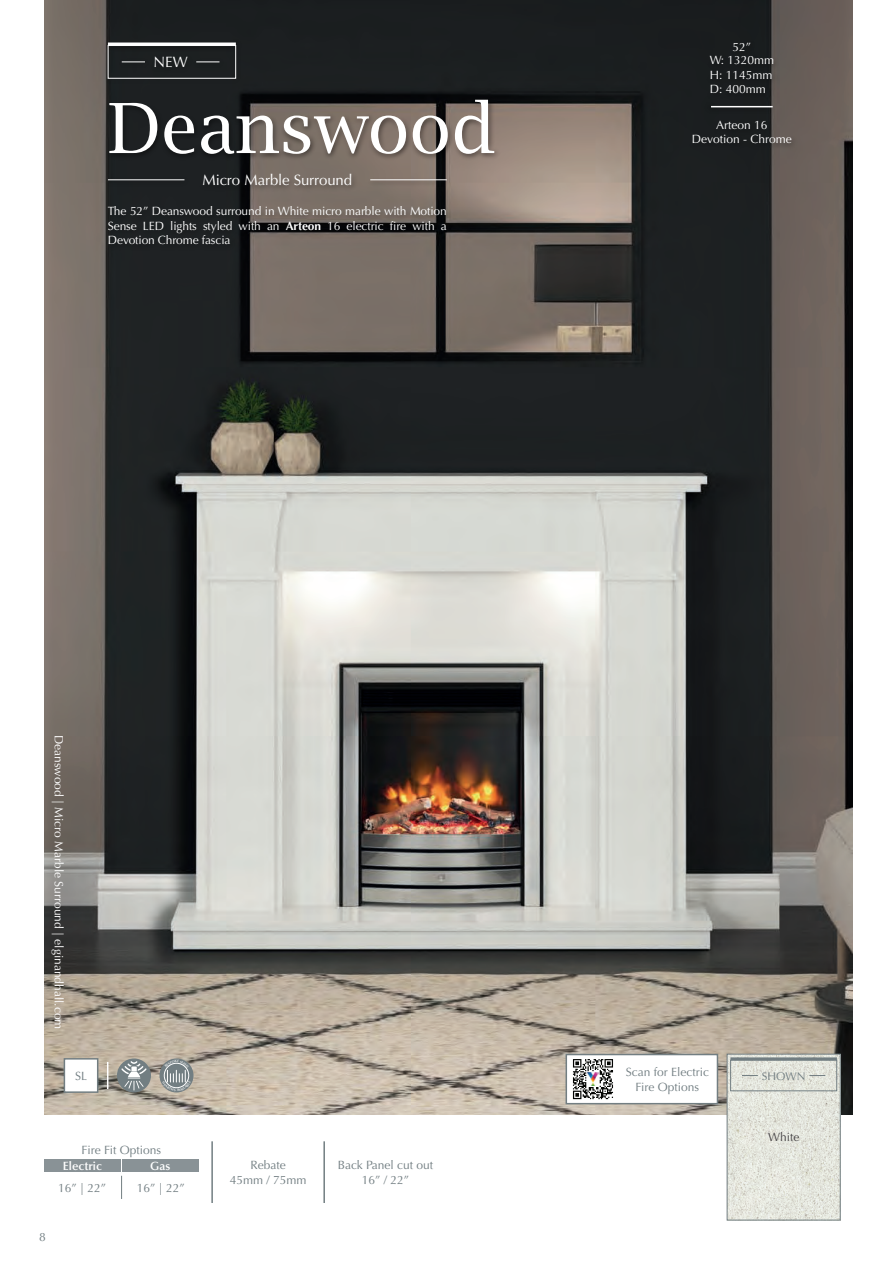
<style>
.page{position:relative;width:893px;height:1263px;background:#fff}
.page>*{position:absolute;margin:0;border:0;box-sizing:border-box;transform-origin:0 0}
.t1{font:75px "Lucida Bright EF";color:#fff}
.t2{font:15px "Optima LT Std";letter-spacing:-.01em;color:#fff}
.t3{font:12px/14.4px "Optima LT Std";color:#fff;text-align:justify}
.t4{font:12px/14.4px "Optima LT Std";color:#727e82;text-align:center}
.t5{font:600 12px "Optima LT Std";color:#fff}
.t6{font:12px "Optima LT Std";color:#474446}
.t7{font:11.25px "Optima LT Std";letter-spacing:.005em;color:#727e82}
.s1{font-weight:700}
</style>
<div class="page">
<img style="left:44px;top:0;width:808px;height:1114px">
<div style="left:64px;top:1058px;width:34px;height:35px;background:#fff;border:2px solid #727e82"></div>
<div style="left:117px;top:1058px;width:34px;height:34px;background:#727e82;border-radius:50%"></div>
<svg style="left:121px;top:1061px;width:25px;height:29px"></svg>
<svg style="left:159px;top:1058px;width:34px;height:34px"></svg>
<svg style="left:107px;top:1062px;width:1px;height:27px"></svg>
<div style="left:100px;top:34px;width:399px;height:213px;background:#fff;opacity:.75"></div>
<div style="left:104px;top:39px;width:398px;height:213px;background:#231f20;opacity:.75"></div>
<hr style="left:108px;top:43px;width:128px;height:3px;background:#fff">
<div style="left:108px;top:45px;width:128px;height:33px;border:1px solid #fff"></div>
<svg style="left:196px;top:62px;width:23px;height:1px"></svg>
<svg style="left:122px;top:62px;width:23px;height:1px"></svg>
<hr style="left:108px;top:179px;width:76px;height:1px;background:#fff">
<hr style="left:370px;top:179px;width:77px;height:1px;background:#fff">
<div style="left:703px;top:35px;width:75px;height:61px;background:#1a1d1e"></div>
<div style="left:706px;top:40px;width:74px;height:61px;background:#231f20;opacity:.75"></div>
<div style="left:685px;top:114px;width:111px;height:32px;background:#fff;opacity:.75"></div>
<div style="left:688px;top:120px;width:110px;height:31px;background:#231f20;opacity:.75"></div>
<div style="left:708px;top:98px;width:72px;height:15px;background:#fff;opacity:.75"></div>
<div style="left:704px;top:100px;width:71px;height:15px;background:#231f20;opacity:.75"></div>
<hr style="left:711px;top:106px;width:62px;height:1px;background:#fff">
<hr style="left:211px;top:1141px;width:2px;height:62px;background:#727e82">
<hr style="left:323px;top:1141px;width:2px;height:62px;background:#727e82">
<div style="left:44px;top:1159px;width:77px;height:13px;background:#899296"></div>
<div style="left:122px;top:1159px;width:77px;height:13px;background:#899296"></div>
<svg style="left:121px;top:1176px;width:1px;height:23px"></svg>
<img style="left:729px;top:1056px;width:110px;height:162px">
<div style="left:727px;top:1054px;width:114px;height:166px;border:1px solid #727e82"></div>
<hr style="left:730px;top:1057px;width:107px;height:3px;background:#727e82">
<div style="left:730px;top:1060px;width:107px;height:31px;border:1px solid #727e82"></div>
<svg style="left:809px;top:1075px;width:16px;height:1px"></svg>
<svg style="left:742px;top:1075px;width:16px;height:1px"></svg>
<div style="left:566px;top:1054px;width:152px;height:50px;background:#fff;border:2px solid #727e82"></div>
<svg style="left:572px;top:1059px;width:42px;height:41px"></svg>
<svg style="left:573px;top:1059px;width:40px;height:40px"></svg>
<img style="left:587px;top:1072px;width:11px;height:14px">
<svg style="left:162px;top:1060px;width:29px;height:31px"></svg>
<p class="t2" style="left:153px;top:54px;width:36px">NEW</p>
<h1 class="t1" style="left:108px;top:89px;width:389px">Deanswood</h1>
<p class="t2" style="left:203px;top:172px;width:151px">Micro Marble Surround</p>
<p class="t3" style="left:108px;top:204px;width:340px">The 52” Deanswood surround in White micro marble with Motion Sense LED lights styled with an <span class="s1">Arteon</span> 16 electric fire with a Devotion Chrome fascia</p>
<p class="t3" style="left:732px;top:40px;width:20px">52”</p>
<p class="t3" style="left:710px;top:53px;width:66px;text-align:left">W: 1320mm<br>H: 1145mm<br>D: 400mm</p>
<p class="t3" style="left:692px;top:118px;width:101px;text-align:center">Arteon 16<br>Devotion - Chrome</p>
<p class="t3" style="left:66px;top:735px;width:296px;rotate:90deg">Deanswood | Micro Marble Surround | elginandhall.com</p>
<p class="t4" style="left:75px;top:1069px;width:13px">SL</p>
<p class="t4" style="left:82px;top:1143px;width:81px">Fire Fit Options</p>
<p class="t4" style="left:58px;top:1181px;width:50px">16” | 22”</p>
<p class="t4" style="left:137px;top:1181px;width:50px">16” | 22”</p>
<p class="t5" style="left:63px;top:1159px;width:40px">Electric</p>
<p class="t5" style="left:150px;top:1159px;width:22px">Gas</p>
<p class="t4" style="left:39px;top:1230px;width:8px">8</p>
<p class="t4" style="left:250px;top:1158px;width:37px">Rebate</p>
<p class="t4" style="left:230px;top:1173px;width:78px">45mm / 75mm</p>
<p class="t4" style="left:338px;top:1158px;width:97px">Back Panel cut out<br>16” / 22”</p>
<p class="t4" style="left:626px;top:1065px;width:85px">Scan for Electric</p>
<p class="t7" style="left:762px;top:1069px;width:45px">SHOWN</p>
<p class="t4" style="left:635px;top:1079px;width:65px">Fire Options</p>
<p class="t6" style="left:768px;top:1130px;width:33px">White</p>
</div>
